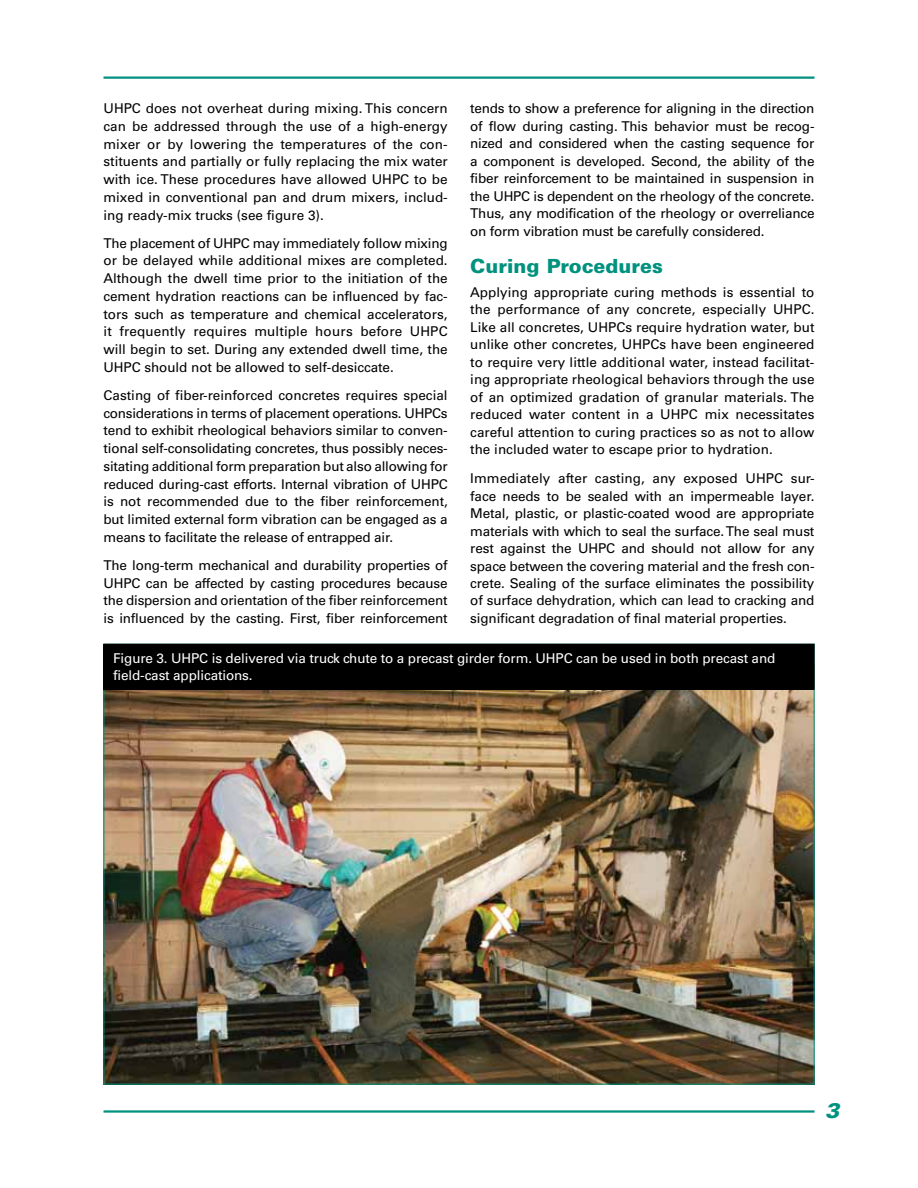
<style>
.page{position:relative;width:918px;height:1188px;background:#fff}
.page>*{position:absolute;margin:0;border:0;box-sizing:border-box;transform-origin:0 0}
.t1{font:italic 900 21px "Univers LT Std";color:#00927e}
.t2{font:900 19.5px "Univers LT Std";color:#00927e}
.t3{font:13.5px/17.7px "Univers LT Std";letter-spacing:-.01em;color:#000;text-align:justify}
.t4{font:13.5px/16.5px "Univers LT Std";letter-spacing:-.01em;color:#fff}
</style>
<div class="page">
<hr style="left:104px;top:1110px;width:710px;height:3px;background:#00927e">
<hr style="left:104px;top:76px;width:710px;height:3px;background:#00927e">
<img style="left:106px;top:690px;width:706px;height:392px">
<div style="left:104px;top:644px;width:710px;height:45px;background:#000"></div>
<div style="left:104px;top:644px;width:710px;height:46px;border:1px solid #000"></div>
<p class="t3" style="left:470px;top:100px;width:346px">tends to show a preference for aligning in the direction of flow during casting. This behavior must be recog&shy;nized and considered when the casting sequence for a component is developed. Second, the ability of the fiber reinforcement to be maintained in suspension in the UHPC is dependent on the rheology of the concrete.<br>Thus, any modification of the rheology or overreliance on form vibration must be carefully considered.</p>
<h2 class="t2" style="left:470px;top:254px;width:194px">Curing Procedures</h2>
<p class="t3" style="left:470px;top:283px;width:346px">Applying appropriate curing methods is essential to the performance of any concrete, especially UHPC.<br>Like all concretes, UHPCs require hydration water, but unlike other concretes, UHPCs have been engineered to require very little additional water, instead facilitat&shy;ing appropriate rheological behaviors through the use of an optimized gradation of granular materials. The reduced water content in a UHPC mix necessitates careful attention to curing practices so as not to allow the included water to escape prior to hydration.</p>
<p class="t3" style="left:470px;top:470px;width:346px">Immediately after casting, any exposed UHPC sur&shy;face needs to be sealed with an impermeable layer.<br>Metal, plastic, or plastic-coated wood are appropriate materials with which to seal the surface. The seal must rest against the UHPC and should not allow for any space between the covering material and the fresh con&shy;crete. Sealing of the surface eliminates the possibility of surface dehydration, which can lead to cracking and significant degradation of final material properties.</p>
<p class="t4" style="left:113px;top:650px;width:664px">Figure 3. UHPC is delivered via truck chute to a precast girder form. UHPC can be used in both precast and field-cast applications.</p>
<p class="t3" style="left:104px;top:100px;width:346px">UHPC does not overheat during mixing. This concern can be addressed through the use of a high-energy mixer or by lowering the temperatures of the con&shy;stituents and partially or fully replacing the mix water with ice. These procedures have allowed UHPC to be mixed in conventional pan and drum mixers, includ&shy;ing ready-mix trucks (see figure 3).</p>
<p class="t3" style="left:104px;top:234px;width:346px">The placement of UHPC may immediately follow mixing or be delayed while additional mixes are completed.<br>Although the dwell time prior to the initiation of the cement hydration reactions can be influenced by fac&shy;tors such as temperature and chemical accelerators, it frequently requires multiple hours before UHPC will begin to set. During any extended dwell time, the UHPC should not be allowed to self-desiccate.</p>
<p class="t3" style="left:104px;top:386px;width:346px">Casting of fiber-reinforced concretes requires special considerations in terms of placement operations. UHPCs tend to exhibit rheological behaviors similar to conven&shy;tional self-consolidating concretes, thus possibly neces&shy;sitating additional form preparation but also allowing for reduced during-cast efforts. Internal vibration of UHPC is not recommended due to the fiber reinforcement, but limited external form vibration can be engaged as a means to facilitate the release of entrapped air.</p>
<p class="t3" style="left:104px;top:556px;width:346px">The long-term mechanical and durability properties of UHPC can be affected by casting procedures because the dispersion and orientation of the fiber reinforcement is influenced by the casting. First, fiber reinforcement</p>
<h1 class="t1" style="left:825px;top:1097px;width:16px">3</h1>
</div>
